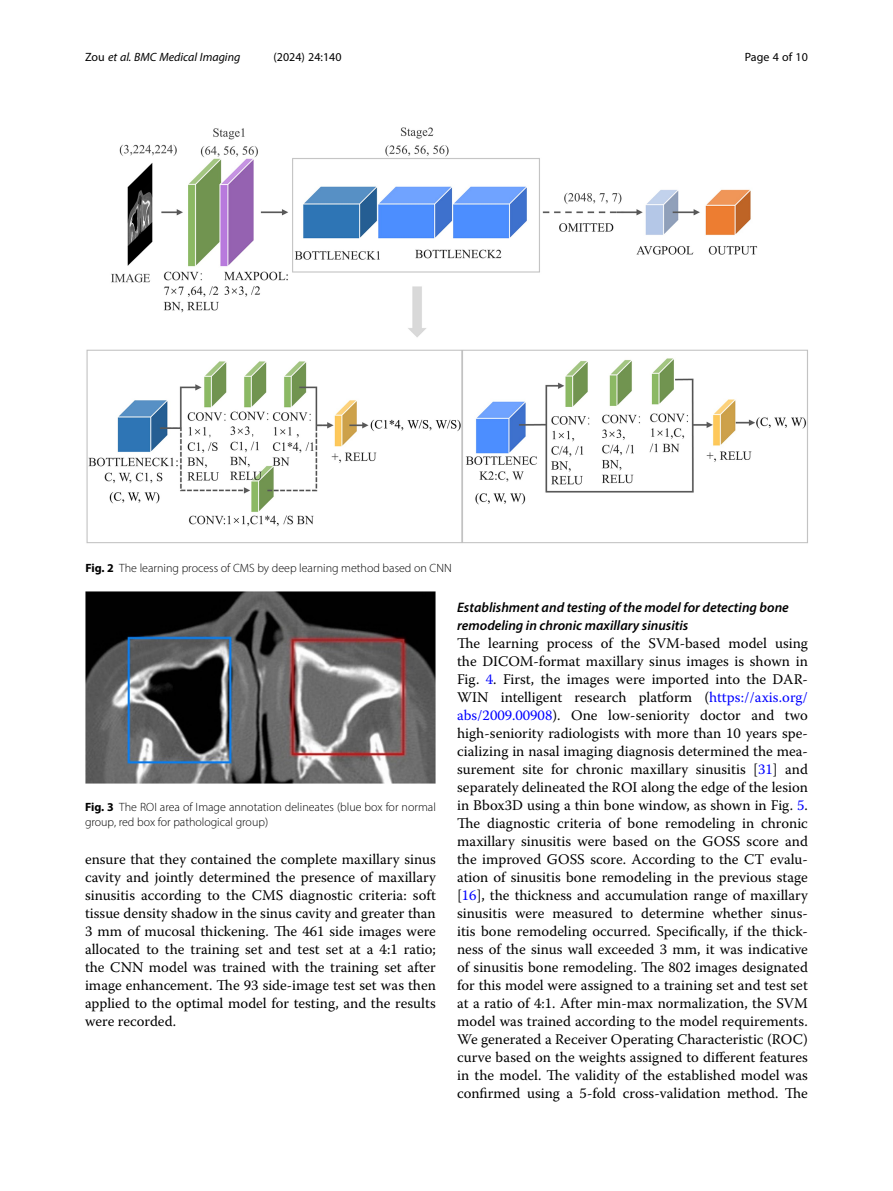
<style>
.page{position:relative;width:893px;height:1191px;background:#fff}
.page>*{position:absolute;margin:0;border:0;box-sizing:border-box;transform-origin:0 0}
.Body_Text{font:14.7px/18px "Warnock Pro";color:#000;text-align:justify}
.Head_3{font:italic 600 13.8px/18px "Myriad Pro";color:#000}
.Figure_Caption{font:300 12px/15px "Myriad Pro";color:#000}
.t1{font:italic 12px "Myriad Pro";color:#000}
.t2{font:12px "Myriad Pro";color:#000}
.s1{font-style:normal}
.s2{font-weight:700}
.s3{color:#00f}
</style>
<div class="page">
<img style="left:85px;top:591px;width:351px;height:192px">
<img style="left:86px;top:127px;width:722px;height:417px">
<p class="t1" style="left:85px;top:50px;width:157px"><span class="s1">Zou</span> et al. BMC Medical Imaging</p>
<p class="t2" style="left:274px;top:50px;width:70px">(2024) 24:140</p>
<p class="t2" style="left:745px;top:50px;width:65px">Page 4 of 10</p>
<p class="Figure_Caption" style="left:85px;top:560px;width:368px"><span class="s2">Fig. 2</span> The learning process of CMS by deep learning method based on CNN</p>
<p class="Figure_Caption" style="left:85px;top:799px;width:352px"><span class="s2">Fig. 3</span> The ROI area of Image annotation delineates (blue box for normal group, red box for pathological group)</p>
<p class="Body_Text" style="left:85px;top:850px;width:352px">ensure that they contained the complete maxillary sinus cavity and jointly determined the presence of maxillary sinusitis according to the CMS diagnostic criteria: soft tissue density shadow in the sinus cavity and greater than 3 mm of mucosal thickening. The 461 side images were allocated to the training set and test set at a 4:1 ratio; the CNN model was trained with the training set after image enhancement. The 93 side-image test set was then applied to the optimal model for testing, and the results were recorded.</p>
<p class="Head_3" style="left:457px;top:598px;width:333px">Establishment and testing of the model for detecting bone remodeling in chronic maxillary sinusitis</p>
<p class="Body_Text" style="left:457px;top:634px;width:352px">The learning process of the SVM-based model using the DICOM-format maxillary sinus images is shown in Fig. <span class="s3">4</span>. First, the images were imported into the DAR-WIN intelligent research platform (<span class="s3">https://axis.org/ abs/2009.00908</span>). One low-seniority doctor and two high-seniority radiologists with more than 10 years spe&shy;cializing in nasal imaging diagnosis determined the mea&shy;surement site for chronic maxillary sinusitis [<span class="s3">31</span>] and separately delineated the ROI along the edge of the lesion in Bbox3D using a thin bone window, as shown in Fig. <span class="s3">5</span>.<br>The diagnostic criteria of bone remodeling in chronic maxillary sinusitis were based on the GOSS score and the improved GOSS score. According to the CT evalu&shy;ation of sinusitis bone remodeling in the previous stage [<span class="s3">16</span>], the thickness and accumulation range of maxillary sinusitis were measured to determine whether sinus&shy;itis bone remodeling occurred. Specifically, if the thick&shy;ness of the sinus wall exceeded 3 mm, it was indicative of sinusitis bone remodeling. The 802 images designated for this model were assigned to a training set and test set at a ratio of 4:1. After min-max normalization, the SVM model was trained according to the model requirements.<br>We generated a Receiver Operating Characteristic (ROC) curve based on the weights assigned to different features in the model. The validity of the established model was confirmed using a 5-fold cross-validation method. The</p>
</div>
